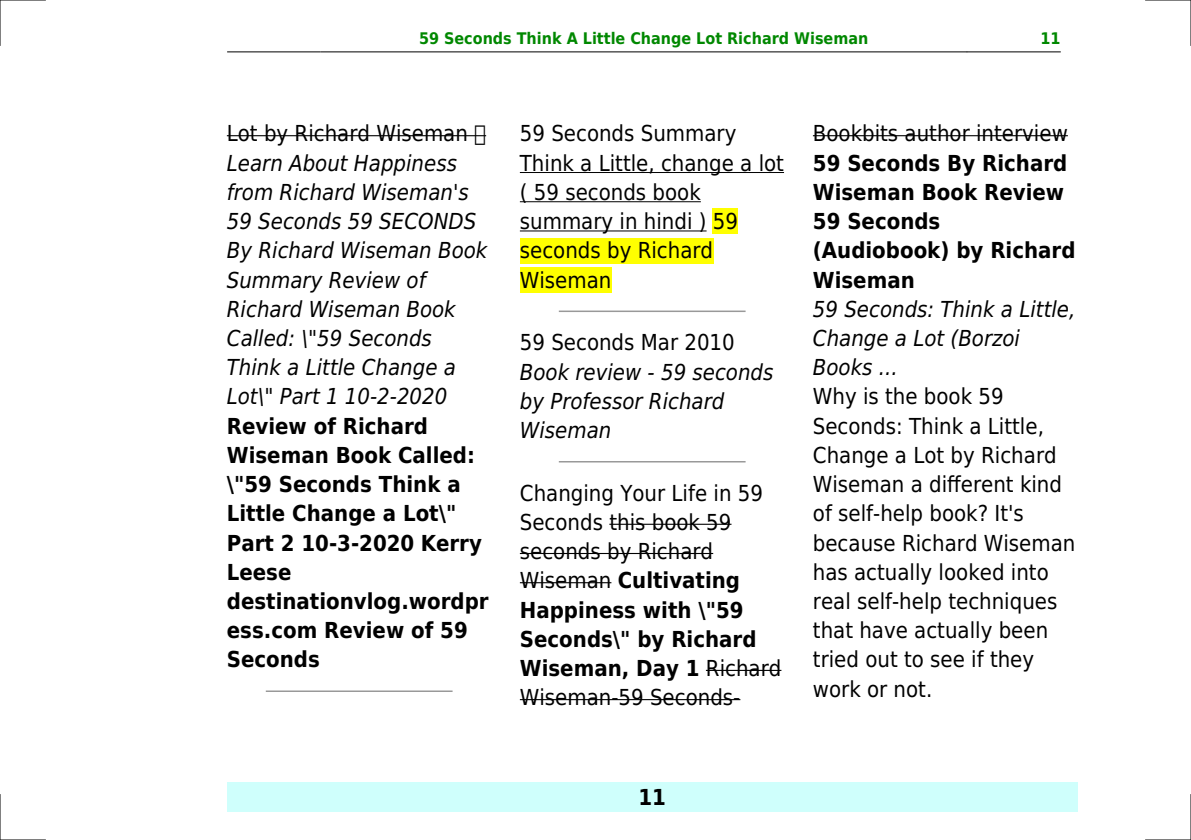
<style>
.page{position:relative;width:1191px;height:840px;background:#fff}
.page>*{position:absolute;margin:0;border:0;box-sizing:border-box;transform-origin:0 0}
.t1{font:22px/29.2px "DejaVu Sans Condensed";color:#000}
.t2{font:italic 22px/29.2px "DejaVu Sans Condensed";color:#000}
.t3{font:700 22px/29.2px "DejaVu Sans Condensed";color:#000}
.t4{font:700 16px "DejaVu Sans Condensed";color:#080}
.s1{font-weight:700}
</style>
<div class="page">
<hr style="left:227px;top:51px;width:93px;height:1px;background:#000">
<hr style="left:321px;top:51px;width:645px;height:1px;background:#000">
<hr style="left:967px;top:51px;width:93px;height:1px;background:#000">
<div style="left:227px;top:782px;width:850px;height:29px;background:#cffffc"></div>
<hr style="left:227px;top:135px;width:259px;height:1px;background:#000">
<hr style="left:266px;top:690px;width:186px;height:1px;background:#999">
<hr style="left:520px;top:172px;width:264px;height:1px;background:#000">
<hr style="left:520px;top:201px;width:181px;height:1px;background:#000">
<hr style="left:520px;top:230px;width:186px;height:1px;background:#000">
<div style="left:713px;top:208px;width:25px;height:26px;background:#ff0"></div>
<div style="left:520px;top:238px;width:193px;height:25px;background:#ff0"></div>
<div style="left:520px;top:267px;width:91px;height:25px;background:#ff0"></div>
<hr style="left:559px;top:310px;width:186px;height:2px;background:#999">
<hr style="left:559px;top:460px;width:186px;height:2px;background:#999">
<hr style="left:609px;top:523px;width:122px;height:1px;background:#000">
<hr style="left:520px;top:552px;width:193px;height:1px;background:#000">
<hr style="left:520px;top:582px;width:91px;height:1px;background:#000">
<hr style="left:706px;top:669px;width:75px;height:1px;background:#000">
<hr style="left:520px;top:698px;width:220px;height:1px;background:#000">
<hr style="left:813px;top:135px;width:254px;height:1px;background:#000">
<hr style="left:0;top:0;width:45px;height:1px;background:#000">
<hr style="left:1145px;top:0;width:46px;height:1px;background:#000">
<hr style="left:0;top:839px;width:45px;height:1px;background:#000">
<hr style="left:1145px;top:839px;width:46px;height:1px;background:#000">
<hr style="left:0;top:0;width:1px;height:45px;background:#000">
<hr style="left:0;top:794px;width:1px;height:45px;background:#000">
<hr style="left:1190px;top:0;width:1px;height:45px;background:#000">
<hr style="left:1190px;top:794px;width:1px;height:45px;background:#000">
<svg style="left:475px;top:135px;width:10px;height:2px"></svg>
<p class="t4" style="left:419px;top:29px;width:451px">59 Seconds Think A Little Change Lot Richard Wiseman</p>
<p class="t4" style="left:1040px;top:29px;width:22px">11</p>
<p class="t1" style="left:227px;top:119px;width:243px">Lot by Richard Wiseman</p>
<p class="t2" style="left:227px;top:148px;width:262px">Learn About Happiness from Richard Wiseman's<br>59 Seconds 59 SECONDS<br>By Richard Wiseman Book<br>Summary Review of<br>Richard Wiseman Book<br>Called: \"59 Seconds<br>Think a Little Change a<br>Lot\" Part 1 10-2-2020</p>
<p class="t3" style="left:227px;top:411px;width:263px">Review of Richard<br>Wiseman Book Called: \"59 Seconds Think a<br>Little Change a Lot\"<br>Part 2 10-3-2020 Kerry<br>Leese destinationvlog.wordpr ess.com Review of 59<br>Seconds</p>
<p class="t1" style="left:520px;top:119px;width:266px">59 Seconds Summary<br>Think a Little, change a lot ( 59 seconds book summary in hindi ) 59 seconds by Richard<br>Wiseman</p>
<p class="t1" style="left:520px;top:328px;width:216px">59 Seconds Mar 2010</p>
<p class="t2" style="left:520px;top:357px;width:255px">Book review - 59 seconds by Professor Richard<br>Wiseman</p>
<p class="t1" style="left:520px;top:478px;width:263px">Changing Your Life in 59<br>Seconds this book 59 seconds by Richard<br>Wiseman <span class="s1">Cultivating<br>Happiness with \"59<br>Seconds\" by Richard<br>Wiseman, Day 1</span> Richard<br>Wiseman-59 Seconds-</p>
<p class="t1" style="left:813px;top:119px;width:256px">Bookbits author interview</p>
<p class="t3" style="left:813px;top:148px;width:264px">59 Seconds By Richard<br>Wiseman Book Review<br>59 Seconds (Audiobook) by Richard<br>Wiseman</p>
<p class="t2" style="left:813px;top:294px;width:264px">59 Seconds: Think a Little,<br>Change a Lot (Borzoi<br>Books ...</p>
<p class="t1" style="left:813px;top:382px;width:264px">Why is the book 59<br>Seconds: Think a Little,<br>Change a Lot by Richard<br>Wiseman a different kind of self-help book? It's because Richard Wiseman has actually looked into real self-help techniques that have actually been tried out to see if they work or not.</p>
<p class="t3" style="left:638px;top:782px;width:29px">11</p>
</div>
